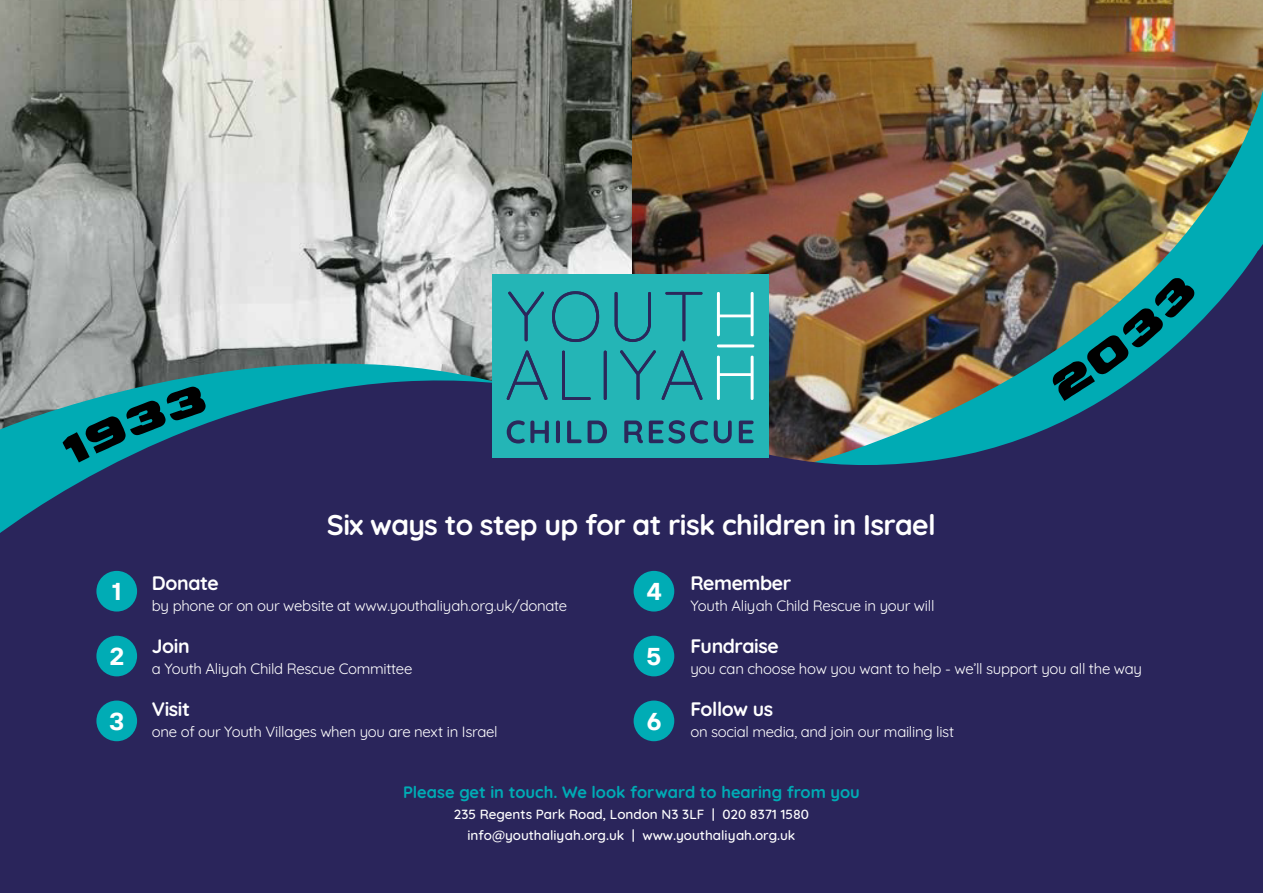
<style>
.page{position:relative;width:1263px;height:893px;background:#fff}
.page>*{position:absolute;margin:0;border:0;box-sizing:border-box;transform-origin:0 0}
.t1{font:300 28.5px "Quicksand";letter-spacing:-.02em;color:#fff}
.t2{font:700 24.3px "TT Interphases Pro Trl";color:#fff}
.t3{font:300 19.5px "Quicksand";letter-spacing:-.02em;color:#fff}
.t4{font:300 16.5px "Quicksand";color:#00acb5}
.t5{font:300 15px "Quicksand";letter-spacing:-.02em;color:#fff}
.t6{font:500 13.5px/21px "Quicksand";color:#fff;text-align:center}
</style>
<div class="page">
<img style="left:0;top:0;width:1263px;height:893px">
<div style="left:96px;top:571px;width:41px;height:40px;background:#00acb5;border-radius:50%"></div>
<div style="left:96px;top:636px;width:41px;height:40px;background:#00acb5;border-radius:50%"></div>
<div style="left:96px;top:701px;width:41px;height:40px;background:#00acb5;border-radius:50%"></div>
<div style="left:634px;top:571px;width:40px;height:40px;background:#00acb5;border-radius:50%"></div>
<div style="left:634px;top:636px;width:40px;height:40px;background:#00acb5;border-radius:50%"></div>
<div style="left:634px;top:701px;width:40px;height:40px;background:#00acb5;border-radius:50%"></div>
<div style="left:1256px;top:313px;width:7px;height:240px;background:#2a255b"></div>
<svg style="left:61px;top:384px;width:146px;height:81px;background:#1692a3"></svg>
<svg style="left:1049px;top:274px;width:148px;height:127px;background:#29868a"></svg>
<h1 class="t1" style="left:327px;top:503px;width:610px">Six ways to step up for at risk children in Israel</h1>
<h2 class="t2" style="left:112px;top:576px;width:11px">1</h2>
<h2 class="t2" style="left:110px;top:640px;width:16px">2</h2>
<h2 class="t2" style="left:109px;top:705px;width:16px">3</h2>
<h3 class="t3" style="left:152px;top:568px;width:68px">Donate</h3>
<p class="t5" style="left:152px;top:594px;width:417px">by phone or on our website at www.youthaliyah.org.uk/donate</p>
<h3 class="t3" style="left:152px;top:631px;width:39px">Join</h3>
<p class="t5" style="left:152px;top:657px;width:262px">a Youth Aliyah Child Rescue Committee</p>
<h3 class="t3" style="left:152px;top:694px;width:40px">Visit</h3>
<p class="t5" style="left:152px;top:720px;width:347px">one of our Youth Villages when you are next in Israel</p>
<h2 class="t2" style="left:647px;top:576px;width:16px">4</h2>
<h2 class="t2" style="left:647px;top:640px;width:16px">5</h2>
<h2 class="t2" style="left:647px;top:705px;width:16px">6</h2>
<h3 class="t3" style="left:690px;top:568px;width:102px">Remember</h3>
<p class="t5" style="left:690px;top:594px;width:246px">Youth Aliyah Child Rescue in your will</p>
<h3 class="t3" style="left:690px;top:631px;width:90px">Fundraise</h3>
<p class="t5" style="left:690px;top:657px;width:453px">you can choose how you want to help - we’ll support you all the way</p>
<h3 class="t3" style="left:690px;top:694px;width:84px">Follow us</h3>
<p class="t5" style="left:690px;top:720px;width:265px">on social media, and join our mailing list</p>
<p class="t4" style="left:403px;top:779px;width:458px">Please get in touch. We look forward to hearing from you</p>
<p class="t6" style="left:454px;top:802px;width:357px">235 Regents Park Road, London N3 3LF | 020 8371 1580 info@youthaliyah.org.uk | www.youthaliyah.org.uk</p>
</div>
